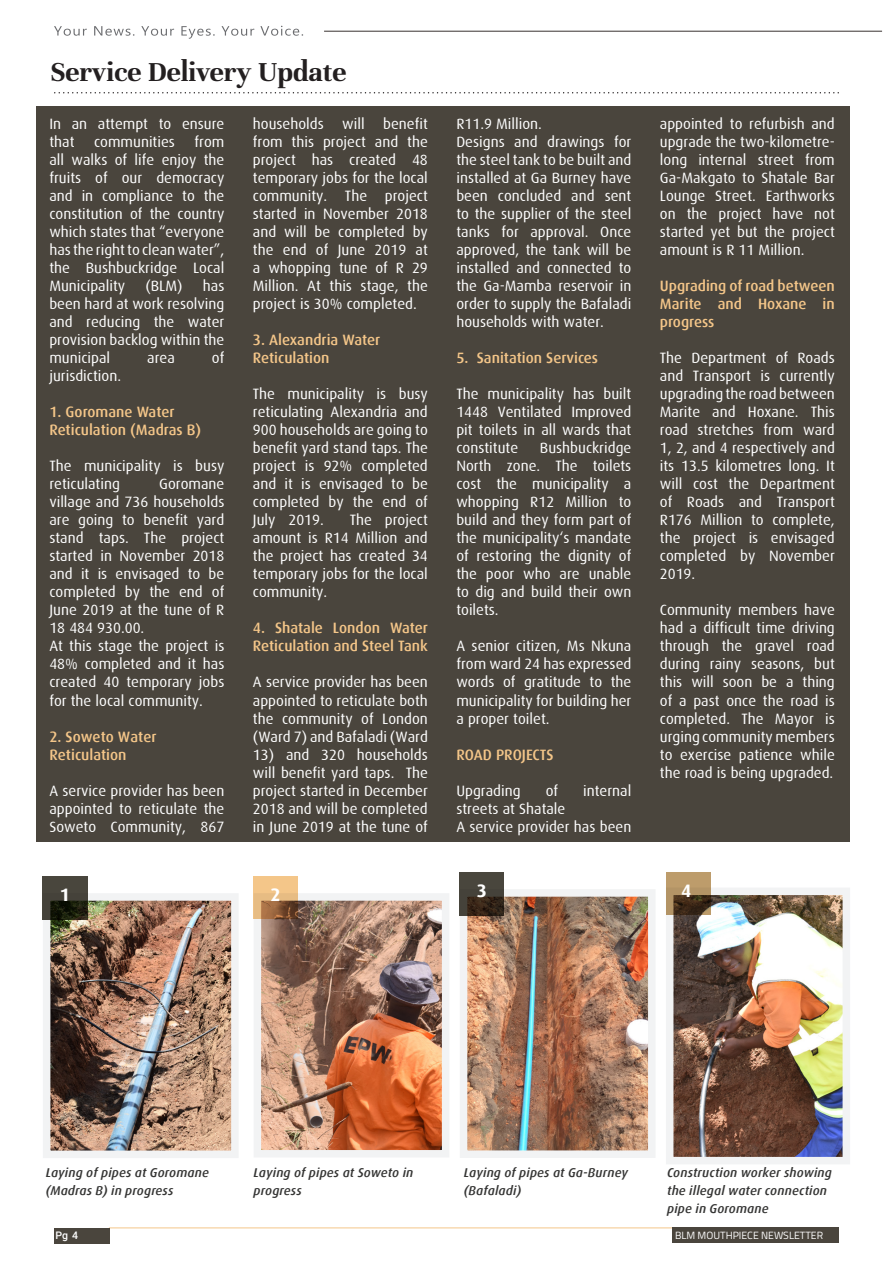
<style>
.page{position:relative;width:893px;height:1263px;background:#fff}
.page>*{position:absolute;margin:0;border:0;box-sizing:border-box;transform-origin:0 0}
.t1{font:700 30px "Unna";color:#231f20}
.t2{font:700 18px "Dax";color:#fff}
.t3{font:15px/18px "Dax";color:#fff;text-align:justify}
.t4{font:500 15px/18px "Dax";color:#f4c689}
.t5{font:italic 500 12.75px/18px "Dax";letter-spacing:.015em;color:#353534}
.t6{font:10.5px "Titillium";color:#fff}
.t7{font:500 10.5px "Roboto";color:#fff}
</style>
<div class="page">
<hr style="left:109px;top:1227px;width:667px;height:1px;background:#f4c689">
<div style="left:672px;top:1228px;width:166px;height:15px;background:#4a453d"></div>
<svg style="left:54px;top:26px;width:33px;height:10px"></svg>
<svg style="left:94px;top:26px;width:40px;height:10px"></svg>
<svg style="left:141px;top:26px;width:33px;height:10px"></svg>
<svg style="left:181px;top:26px;width:34px;height:13px"></svg>
<svg style="left:222px;top:26px;width:32px;height:10px"></svg>
<svg style="left:260px;top:26px;width:43px;height:10px"></svg>
<hr style="left:324px;top:31px;width:558px;height:1px;background:#393230">
<div style="left:54px;top:1228px;width:56px;height:15px;background:#4a453d"></div>
<div style="left:36px;top:106px;width:814px;height:735px;background:#4a453d"></div>
<svg style="left:55px;top:92px;width:784px;height:1px"></svg>
<img style="left:42px;top:889px;width:196px;height:269px">
<svg style="left:43px;top:876px;width:44px;height:43px;background:#36352a"></svg>
<img style="left:459px;top:885px;width:196px;height:273px">
<svg style="left:460px;top:872px;width:44px;height:43px;background:#40382e"></svg>
<img style="left:253px;top:889px;width:196px;height:268px">
<svg style="left:254px;top:876px;width:44px;height:43px;background:#c99c69"></svg>
<img style="left:666px;top:884px;width:184px;height:280px">
<svg style="left:666px;top:872px;width:44px;height:43px;background:#8b704b"></svg>
<h1 class="t1" style="left:51px;top:54px;width:297px">Service Delivery Update</h1>
<p class="t3" style="left:49px;top:115px;width:176px">In an attempt to ensure that</p>
<p class="t3" style="left:253px;top:115px;width:177px">households will benefit from this project and the project has created 48 temporary jobs for the local community. The project started in November 2018 and will be completed by the end of June 2019 at a whopping tune of R 29<br>Million. At this stage, the project is 30% completed.</p>
<p class="t4" style="left:253px;top:331px;width:129px">3. Alexandria Water<br>Reticulation</p>
<p class="t3" style="left:253px;top:385px;width:176px">The municipality is busy reticulating Alexandria and 900 households are going to benefit yard stand taps. The project is 92% completed and it is envisaged to be completed by the end of July 2019.</p>
<p class="t3" style="left:49px;top:133px;width:176px;text-indent:145px">from all walks of life enjoy the fruits of our democracy and in compliance to the constitution of the country which states that “everyone has the right to clean water”, the Bushbuckridge Local Municipality</p>
<p class="t3" style="left:94px;top:133px;width:82px">communities</p>
<p class="t3" style="left:145px;top:277px;width:39px">(BLM)</p>
<p class="t3" style="left:49px;top:277px;width:176px;text-indent:153px">has been hard at work resolving and reducing the water provision backlog within the municipal</p>
<p class="t3" style="left:147px;top:349px;width:29px">area</p>
<p class="t3" style="left:212px;top:349px;width:14px">of</p>
<p class="t3" style="left:49px;top:367px;width:73px">jurisdiction.</p>
<p class="t4" style="left:49px;top:403px;width:153px">1. Goromane Water<br>Reticulation (Madras B)</p>
<p class="t3" style="left:49px;top:457px;width:176px">The municipality is busy reticulating</p>
<p class="t3" style="left:49px;top:475px;width:177px;text-align:left;text-indent:110px">Goromane village and 736 households are going to benefit yard stand taps. The project started in November 2018 and it is envisaged to be completed by the end of<br>June 2019 at the tune of R<br>18 484 930.00.<br>At this stage the project is<br>48% completed and it has created 40 temporary jobs for the local community.</p>
<p class="t4" style="left:49px;top:727px;width:109px">2. Soweto Water<br>Reticulation</p>
<p class="t3" style="left:49px;top:781px;width:176px">A service provider has been appointed to reticulate the Soweto Community, 867</p>
<p class="t3" style="left:253px;top:511px;width:176px;text-indent:97px">The project amount is R14 Million and the project has created 34 temporary jobs for the local community.</p>
<p class="t4" style="left:253px;top:619px;width:176px">4. Shatale London Water<br>Reticulation and Steel Tank</p>
<p class="t3" style="left:253px;top:673px;width:176px">A service provider has been appointed to reticulate both the community of London (Ward 7) and Bafaladi (Ward</p>
<p class="t3" style="left:253px;top:745px;width:177px">13) and 320 households will benefit yard taps. The project started in December 2018 and will be completed in June 2019 at the tune of</p>
<p class="t2" style="left:60px;top:884px;width:12px">1</p>
<p class="t2" style="left:271px;top:884px;width:12px">2</p>
<p class="t3" style="left:456px;top:115px;width:176px;text-align:left">R11.9 Million.<br>Designs and drawings for the steel tank to be built and installed at Ga Burney have been concluded and sent to the supplier of the steel tanks for approval. Once approved, the tank will be installed and connected to the Ga-Mamba reservoir in order to supply the Bafaladi households with water.</p>
<p class="t4" style="left:456px;top:349px;width:143px">5. Sanitation Services</p>
<p class="t3" style="left:456px;top:385px;width:176px">The municipality has built 1448 Ventilated Improved pit toilets in all wards that constitute</p>
<p class="t3" style="left:456px;top:439px;width:176px;text-indent:84px">Bushbuckridge North zone. The toilets cost the municipality a whopping R12 Million to build and they form part of the municipality‘s mandate of restoring the dignity of the poor who are unable to dig and build their own toilets.</p>
<p class="t3" style="left:456px;top:637px;width:176px">A senior citizen, Ms Nkuna from ward 24 has expressed words of gratitude to the municipality for building her a proper toilet.</p>
<p class="t4" style="left:456px;top:745px;width:99px">ROAD PROJECTS</p>
<p class="t3" style="left:456px;top:781px;width:66px">Upgrading</p>
<p class="t3" style="left:546px;top:781px;width:14px">of</p>
<p class="t3" style="left:583px;top:781px;width:50px">internal</p>
<p class="t3" style="left:456px;top:799px;width:176px">streets at Shatale<br>A service provider has been</p>
<p class="t2" style="left:477px;top:880px;width:12px">3</p>
<p class="t3" style="left:660px;top:115px;width:176px">appointed to refurbish and upgrade the two-kilometre&shy;long internal street from Ga-Makgato to Shatale Bar Lounge Street. Earthworks on the project have not started yet but the project amount is R 11 Million.</p>
<p class="t4" style="left:660px;top:277px;width:176px;text-align:justify">Upgrading of road between Marite and Hoxane in progress</p>
<p class="t3" style="left:660px;top:349px;width:177px">The Department of Roads and Transport is currently upgrading the road between Marite and Hoxane. This road stretches from ward 1, 2, and 4 respectively and its 13.5 kilometres long. It will cost the Department of Roads and Transport R176 Million to complete, the project is envisaged completed by November 2019.</p>
<p class="t3" style="left:660px;top:601px;width:176px">Community members have had a difficult time driving through the gravel road during rainy seasons, but this will soon be a thing of a past once the road is completed. The Mayor is urging community members to exercise patience while the road is being upgraded.</p>
<p class="t2" style="left:681px;top:880px;width:12px">4</p>
<p class="t5" style="left:46px;top:1163px;width:165px">Laying of pipes at Goromane (Madras B) in progress</p>
<p class="t5" style="left:254px;top:1163px;width:161px">Laying of pipes at Soweto in progress</p>
<p class="t5" style="left:464px;top:1163px;width:166px">Laying of pipes at Ga-Burney (Bafaladi)</p>
<p class="t5" style="left:667px;top:1163px;width:166px">Construction worker showing the illegal water connection pipe in Goromane</p>
<p class="t7" style="left:56px;top:1228px;width:24px">Pg 4</p>
<p class="t6" style="left:675px;top:1228px;width:150px">BLM MOUTHPIECE NEWSLETTER</p>
</div>
